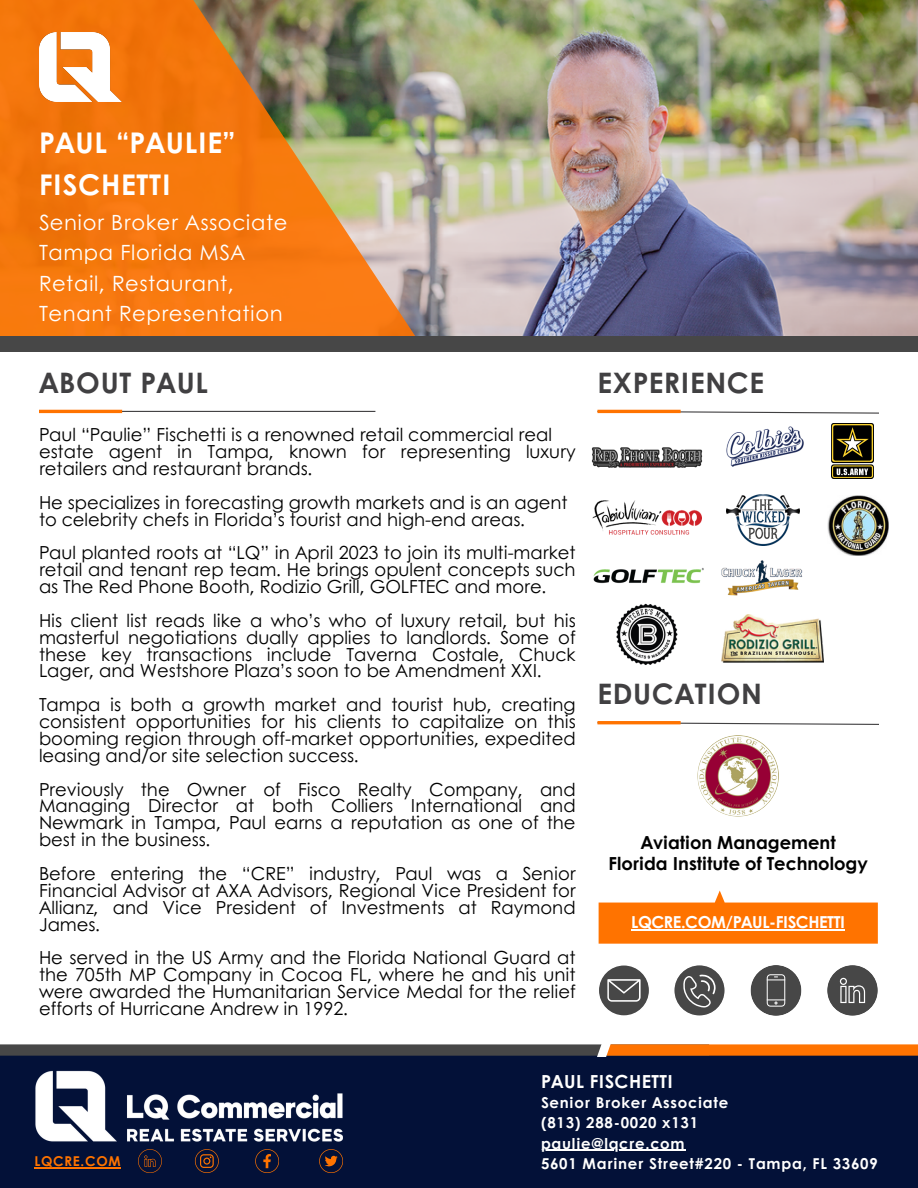
<style>
.page{position:relative;width:918px;height:1188px;background:#fff}
.page>*{position:absolute;margin:0;border:0;box-sizing:border-box;transform-origin:0 0}
.t1{font:700 28.5px/41.7px "Century Gothic";letter-spacing:.025em;color:#fff}
.t2{font:700 28.2px "Century Gothic";letter-spacing:.025em;color:#414042}
.t3{font:21px/30.3px "Century Gothic";letter-spacing:.03em;color:#fff}
.t4{font:18px/16.8px "Century Gothic";color:#000;text-align:justify}
.t5{font:700 18px "Century Gothic";color:#000}
.t6{font:700 18px "Century Gothic";letter-spacing:.025em;color:#fff}
.t7{font:700 16.5px "Century Gothic";letter-spacing:-.025em;color:#fff}
.t8{font:700 15px/20.2px "Century Gothic";letter-spacing:.05em;color:#fff}
.t9{font:700 13.5px "Century Gothic";letter-spacing:.05em;color:#ff7300}
</style>
<div class="page">
<img style="left:0;top:0;width:918px;height:1188px">
<hr style="left:541px;top:1150px;width:144px;height:1px;background:#fff">
<hr style="left:35px;top:1167px;width:86px;height:1px;background:#ff7300">
<p class="t1" style="left:39px;top:121px;width:198px">PAUL “PAULIE”<br>FISCHETTI</p>
<p class="t3" style="left:39px;top:206px;width:250px">Senior Broker Associate<br>Tampa Florida MSA<br>Retail, Restaurant,<br>Tenant Representation</p>
<p class="t2" style="left:39px;top:361px;width:170px">ABOUT PAUL</p>
<p class="t4" style="left:39px;top:425px;width:538px;text-align:left">Paul “Paulie” Fischetti is a renowned retail commercial real estate agent in Tampa, known for representing luxury retailers and restaurant brands.</p>
<p class="t4" style="left:39px;top:493px;width:530px">He specializes in forecasting growth markets and is an agent to celebrity chefs in Florida’s tourist and high-end areas.</p>
<p class="t4" style="left:39px;top:544px;width:538px">Paul planted roots at “LQ” in April 2023 to join its multi-market retail and tenant rep team. He brings opulent concepts such as The Red Phone Booth, Rodizio Grill, GOLFTEC and more.</p>
<p class="t4" style="left:39px;top:611px;width:538px">His client list reads like a who’s who of luxury retail, but his masterful negotiations dually applies to landlords. Some of these key transactions include Taverna Costale, Chuck Lager, and Westshore Plaza’s soon to be Amendment XXI.</p>
<h1 class="t4" style="left:39px;top:695px;width:538px">Tampa is both a growth market and tourist hub, creating consistent opportunities for his clients to capitalize on this booming region through off-market opportunities, expedited leasing and/or site selection success.</h1>
<p class="t4" style="left:39px;top:780px;width:538px">Previously the Owner of Fisco Realty Company, and Managing Director at both Colliers International and Newmark in Tampa, Paul earns a reputation as one of the best in the business.</p>
<h4 class="t4" style="left:39px;top:864px;width:538px">Before entering the “CRE” industry, Paul was a Senior Financial Advisor at AXA Advisors, Regional Vice President for Allianz, and Vice President of Investments at Raymond James.</h4>
<p class="t4" style="left:39px;top:949px;width:538px">He served in the US Army and the Florida National Guard at the 705th MP Company in Cocoa FL, where he and his unit were awarded the Humanitarian Service Medal for the relief efforts of Hurricane Andrew in 1992.</p>
<h5 class="t2" style="left:597px;top:361px;width:168px">EXPERIENCE</h5>
<h5 class="t2" style="left:597px;top:673px;width:166px">EDUCATION</h5>
<h5 class="t5" style="left:641px;top:829px;width:197px">Aviation Management</h5>
<h5 class="t5" style="left:609px;top:850px;width:261px">Florida Institute of Technology</h5>
<h5 class="t7" style="left:631px;top:910px;width:216px">LQCRE.COM/PAUL-FISCHETTI</h5>
<p class="t6" style="left:541px;top:1068px;width:134px">PAUL FISCHETTI</p>
<p class="t8" style="left:541px;top:1092px;width:189px">Senior Broker Associate (813) 288-0020 x131 paulie@lqcre.com</p>
<p class="t9" style="left:35px;top:1151px;width:88px">LQCRE.COM</p>
<p class="t8" style="left:541px;top:1153px;width:338px">5601 Mariner Street#220 - Tampa, FL 33609</p>
</div>
